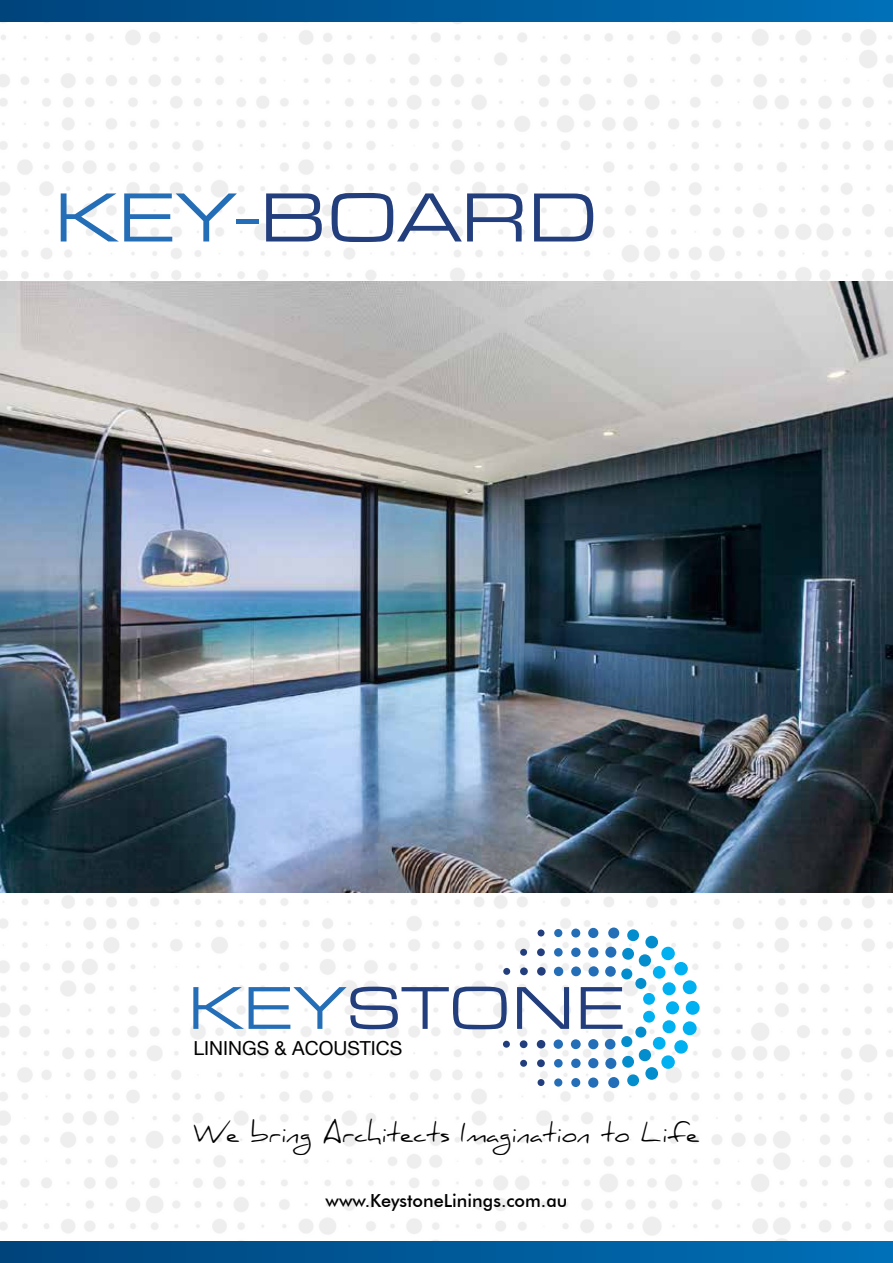
<style>
.page{position:relative;width:893px;height:1263px;background:#fff}
.page>*{position:absolute;margin:0;border:0;box-sizing:border-box;transform-origin:0 0}
.t1{font:72px "Eurostile Extended";color:#223e7d}
.t2{font:25.5px "Daniel";color:#000}
.t3{font:19.35px "Helvetica Neue";color:#000}
.t4{font:500 18px "Futura BT";color:#000}
.s1{color:#246eb7}
</style>
<div class="page">
<img style="left:0;top:21px;width:893px;height:1221px">
<img style="left:0;top:281px;width:893px;height:612px">
<div style="left:0;top:0;width:893px;height:21px;background:linear-gradient(to right,#00437b,#006fb7)"></div>
<div style="left:0;top:1242px;width:893px;height:21px;background:linear-gradient(to right,#00437b,#006fb7)"></div>
<svg style="left:193px;top:987px;width:314px;height:42px"></svg>
<svg style="left:517px;top:987px;width:52px;height:42px"></svg>
<svg style="left:581px;top:987px;width:42px;height:42px"></svg>
<div style="left:686px;top:1001px;width:14px;height:14px;background:#00b0f0;border-radius:50%"></div>
<div style="left:666px;top:1001px;width:13px;height:13px;background:#00b0f0;border-radius:50%"></div>
<div style="left:520px;top:1060px;width:7px;height:7px;background:#223e7d;border-radius:50%"></div>
<div style="left:537px;top:1059px;width:8px;height:8px;background:#223e7d;border-radius:50%"></div>
<div style="left:554px;top:1059px;width:9px;height:8px;background:#246eb7;border-radius:50%"></div>
<div style="left:571px;top:1058px;width:10px;height:10px;background:#246eb7;border-radius:50%"></div>
<div style="left:588px;top:1058px;width:10px;height:10px;background:#246eb7;border-radius:50%"></div>
<div style="left:605px;top:1058px;width:11px;height:11px;background:#246eb7;border-radius:50%"></div>
<div style="left:622px;top:1056px;width:12px;height:12px;background:#038dcd;border-radius:50%"></div>
<div style="left:639px;top:1049px;width:12px;height:12px;background:#038dcd;border-radius:50%"></div>
<div style="left:554px;top:1078px;width:8px;height:8px;background:#246eb7;border-radius:50%"></div>
<div style="left:520px;top:1040px;width:7px;height:8px;background:#223e7d;border-radius:50%"></div>
<div style="left:538px;top:1079px;width:6px;height:7px;background:#223e7d;border-radius:50%"></div>
<div style="left:503px;top:1041px;width:7px;height:7px;background:#223e7d;border-radius:50%"></div>
<div style="left:571px;top:1078px;width:9px;height:9px;background:#246eb7;border-radius:50%"></div>
<div style="left:537px;top:1040px;width:8px;height:8px;background:#223e7d;border-radius:50%"></div>
<div style="left:588px;top:1077px;width:10px;height:11px;background:#246eb7;border-radius:50%"></div>
<div style="left:571px;top:1039px;width:10px;height:10px;background:#246eb7;border-radius:50%"></div>
<div style="left:605px;top:1039px;width:10px;height:10px;background:#246eb7;border-radius:50%"></div>
<div style="left:608px;top:1077px;width:11px;height:11px;background:#246eb7;border-radius:50%"></div>
<div style="left:627px;top:1074px;width:12px;height:12px;background:#038dcd;border-radius:50%"></div>
<div style="left:645px;top:1067px;width:13px;height:13px;background:#038dcd;border-radius:50%"></div>
<div style="left:661px;top:1055px;width:14px;height:14px;background:#00b0f0;border-radius:50%"></div>
<div style="left:674px;top:1040px;width:14px;height:13px;background:#00b0f0;border-radius:50%"></div>
<div style="left:683px;top:1021px;width:14px;height:14px;background:#00b0f0;border-radius:50%"></div>
<div style="left:621px;top:1036px;width:11px;height:11px;background:#038dcd;border-radius:50%"></div>
<div style="left:635px;top:1026px;width:11px;height:12px;background:#038dcd;border-radius:50%"></div>
<div style="left:643px;top:1011px;width:12px;height:12px;background:#00b0f0;border-radius:50%"></div>
<div style="left:653px;top:1037px;width:12px;height:12px;background:#00b0f0;border-radius:50%"></div>
<div style="left:662px;top:1020px;width:14px;height:13px;background:#00b0f0;border-radius:50%"></div>
<div style="left:588px;top:1039px;width:10px;height:10px;background:#246eb7;border-radius:50%"></div>
<div style="left:554px;top:1039px;width:9px;height:10px;background:#246eb7;border-radius:50%"></div>
<div style="left:520px;top:949px;width:7px;height:7px;background:#223e7d;border-radius:50%"></div>
<div style="left:537px;top:948px;width:8px;height:8px;background:#223e7d;border-radius:50%"></div>
<div style="left:554px;top:948px;width:9px;height:8px;background:#246eb7;border-radius:50%"></div>
<div style="left:571px;top:947px;width:10px;height:10px;background:#246eb7;border-radius:50%"></div>
<div style="left:588px;top:947px;width:10px;height:10px;background:#246eb7;border-radius:50%"></div>
<div style="left:605px;top:947px;width:11px;height:11px;background:#246eb7;border-radius:50%"></div>
<div style="left:622px;top:948px;width:12px;height:12px;background:#038dcd;border-radius:50%"></div>
<div style="left:639px;top:954px;width:12px;height:12px;background:#038dcd;border-radius:50%"></div>
<div style="left:554px;top:929px;width:8px;height:8px;background:#246eb7;border-radius:50%"></div>
<div style="left:520px;top:967px;width:8px;height:8px;background:#223e7d;border-radius:50%"></div>
<div style="left:538px;top:929px;width:6px;height:7px;background:#223e7d;border-radius:50%"></div>
<div style="left:503px;top:968px;width:7px;height:7px;background:#223e7d;border-radius:50%"></div>
<div style="left:571px;top:928px;width:9px;height:9px;background:#246eb7;border-radius:50%"></div>
<div style="left:537px;top:967px;width:9px;height:9px;background:#223e7d;border-radius:50%"></div>
<div style="left:588px;top:928px;width:10px;height:10px;background:#246eb7;border-radius:50%"></div>
<div style="left:571px;top:966px;width:10px;height:10px;background:#246eb7;border-radius:50%"></div>
<div style="left:605px;top:966px;width:11px;height:11px;background:#246eb7;border-radius:50%"></div>
<div style="left:608px;top:927px;width:11px;height:11px;background:#246eb7;border-radius:50%"></div>
<div style="left:627px;top:929px;width:12px;height:12px;background:#038dcd;border-radius:50%"></div>
<div style="left:645px;top:936px;width:13px;height:12px;background:#038dcd;border-radius:50%"></div>
<div style="left:661px;top:947px;width:14px;height:13px;background:#00b0f0;border-radius:50%"></div>
<div style="left:674px;top:962px;width:14px;height:13px;background:#00b0f0;border-radius:50%"></div>
<div style="left:683px;top:980px;width:14px;height:14px;background:#00b0f0;border-radius:50%"></div>
<div style="left:621px;top:968px;width:11px;height:11px;background:#038dcd;border-radius:50%"></div>
<div style="left:635px;top:978px;width:11px;height:11px;background:#038dcd;border-radius:50%"></div>
<div style="left:643px;top:993px;width:12px;height:12px;background:#00b0f0;border-radius:50%"></div>
<div style="left:653px;top:966px;width:12px;height:13px;background:#00b0f0;border-radius:50%"></div>
<div style="left:662px;top:982px;width:14px;height:13px;background:#00b0f0;border-radius:50%"></div>
<div style="left:588px;top:966px;width:11px;height:10px;background:#246eb7;border-radius:50%"></div>
<div style="left:554px;top:967px;width:9px;height:9px;background:#246eb7;border-radius:50%"></div>
<h1 class="t1" style="left:54px;top:180px;width:546px"><span class="s1">KEY-</span>BOARD</h1>
<p class="t3" style="left:193px;top:1037px;width:211px">LININGS &amp; ACOUSTICS</p>
<p class="t2" style="left:193px;top:1118px;width:508px">We bring Architects Imagination to Life</p>
<p class="t4" style="left:326px;top:1189px;width:243px">www.KeystoneLinings.com.au</p>
</div>
